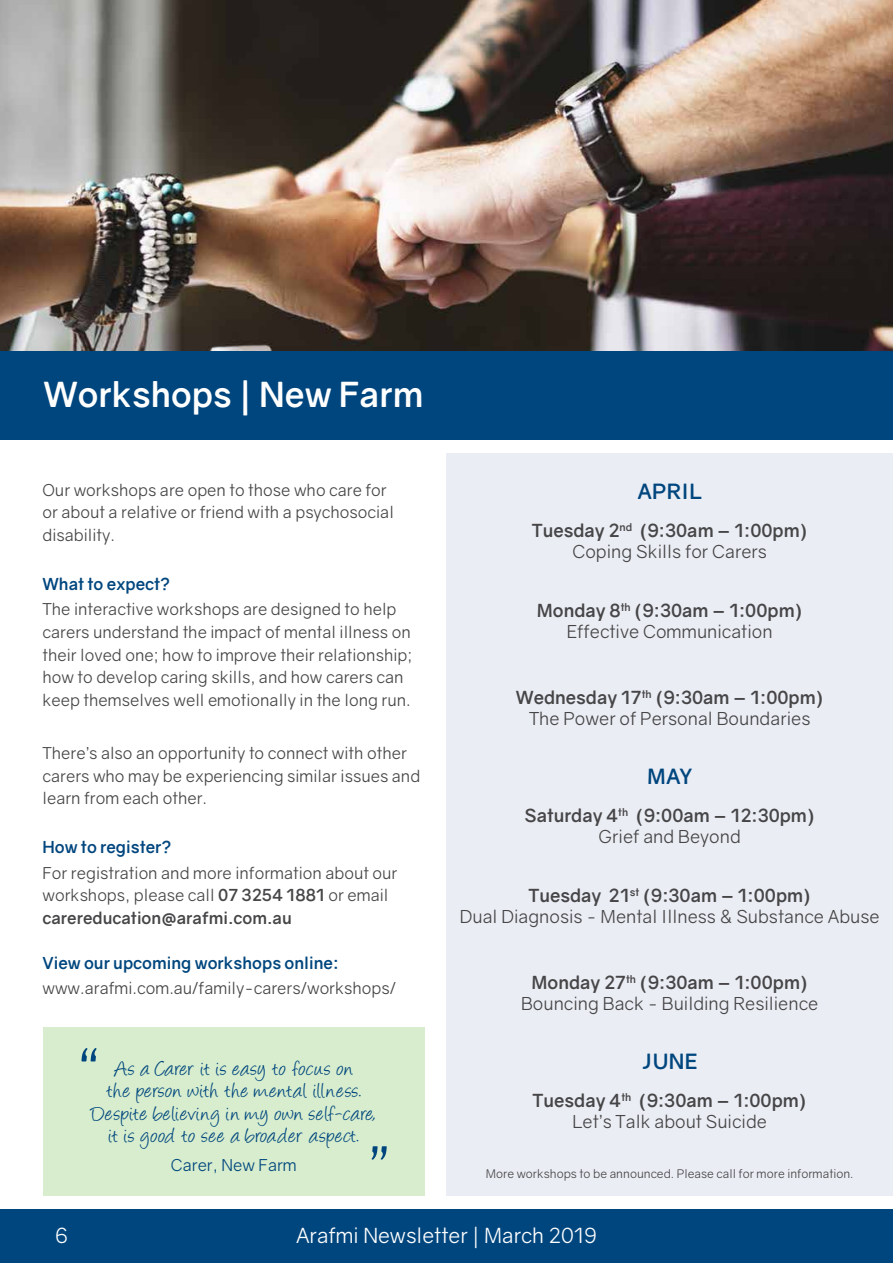
<style>
.page{position:relative;width:893px;height:1263px;background:#fff}
.page>*{position:absolute;margin:0;border:0;box-sizing:border-box;transform-origin:0 0}
.t1{font:italic 50.55px "Gravity";color:#00467e}
.t2{font:700 34.5px "Gravity";color:#fff}
.t3{font:24px/22.5px "Angelina";letter-spacing:.035em;color:#00467e;text-align:center}
.t4{font:21px "Gravity";color:#fff}
.t5{font:700 21px "Gravity";letter-spacing:.01em;color:#00467e}
.t6{font:18px/21px "Gravity";color:#464547;text-align:center}
.t7{font:700 18px/21px "Gravity";color:#464547;text-align:center}
.t8{font:16.5px/22.5px "Gravity";color:#464547}
.t9{font:700 16.5px "Gravity";color:#00467e}
.t10{font:16.5px "Gravity";color:#00467e}
.t11{font:12px "Gravity";color:#464547}
.s1{font-weight:700}
.s2{font-weight:400}
</style>
<div class="page">
<div style="left:0;top:1209px;width:893px;height:54px;background:#00467e"></div>
<div style="left:0;top:351px;width:893px;height:89px;background:#00467e"></div>
<img style="left:0;top:0;width:893px;height:351px">
<div style="left:446px;top:453px;width:447px;height:743px;background:#eaedf4"></div>
<div style="left:43px;top:1028px;width:382px;height:168px;background:#d7edcd"></div>
<h2 class="t2" style="left:44px;top:372px;width:381px">Workshops | New Farm</h2>
<p class="t8" style="left:42px;top:479px;width:353px">Our workshops are open to those who care for or about a relative or friend with a psychosocial disability.</p>
<p class="t9" style="left:42px;top:574px;width:129px">What to expect?</p>
<p class="t8" style="left:42px;top:598px;width:371px">The interactive workshops are designed to help carers understand the impact of mental illness on their loved one; how to improve their relationship; how to develop caring skills, and how carers can keep themselves well emotionally in the long run.</p>
<p class="t8" style="left:42px;top:742px;width:379px">There’s also an opportunity to connect with other carers who may be experiencing similar issues and learn from each other.</p>
<p class="t9" style="left:42px;top:837px;width:130px">How to register?</p>
<p class="t8" style="left:42px;top:862px;width:356px">For registration and more information about our workshops, please call <span class="s1">07 3254 1881</span> or email <span class="s1">carereducation@arafmi.com.au</span></p>
<p class="t9" style="left:42px;top:952px;width:298px">View our upcoming workshops online:</p>
<p class="t8" style="left:42px;top:977px;width:355px">www.arafmi.com.au/family-carers/workshops/</p>
<h1 class="t1" style="left:76px;top:1036px;width:24px">“</h1>
<h3 class="t3" style="left:91px;top:1059px;width:287px">As a Carer it is easy to focus on<br>the person with the mental illness.<br>Despite believing in my own self-care, it is good to see a broader aspect.</h3>
<p class="t10" style="left:171px;top:1155px;width:128px">Carer, New Farm</p>
<h1 class="t1" style="left:392px;top:1172px;width:24px;rotate:-180deg">“</h1>
<p class="t5" style="left:637px;top:479px;width:66px">APRIL</p>
<p class="t7" style="left:532px;top:520px;width:277px">Tuesday 2<sup>nd</sup> (9:30am – 1:00pm)<br><span class="s2">Coping Skills for Carers</span></p>
<p class="t7" style="left:537px;top:600px;width:267px">Monday 8<sup>th</sup> (9:30am – 1:00pm)<br><span class="s2">Effective Communication</span></p>
<p class="t6" style="left:516px;top:687px;width:309px"><span class="s1">Wednesday 17</span><sup>th</sup> <span class="s1">(9:30am – 1:00pm)<br></span>The Power of Personal Boundaries</p>
<p class="t5" style="left:647px;top:764px;width:47px">MAY</p>
<p class="t7" style="left:525px;top:805px;width:292px">Saturday 4<sup>th</sup> (9:00am – 12:30pm)<br><span class="s2">Grief and Beyond</span></p>
<p class="t6" style="left:460px;top:885px;width:421px"><span class="s1">Tuesday 21</span><sup>st</sup> <span class="s1">(9:30am – 1:00pm)<br></span>Dual Diagnosis - Mental Illness &amp; Substance Abuse</p>
<p class="t6" style="left:521px;top:972px;width:299px"><span class="s1">Monday 27</span><sup>th</sup> <span class="s1">(9:30am – 1:00pm)<br></span>Bouncing Back - Building Resilience</p>
<p class="t5" style="left:642px;top:1049px;width:57px">JUNE</p>
<p class="t7" style="left:533px;top:1090px;width:276px">Tuesday 4<sup>th</sup> (9:30am – 1:00pm)<br><span class="s2">Let’s Talk about Suicide</span></p>
<p class="t11" style="left:486px;top:1167px;width:369px">More workshops to be announced. Please call for more information.</p>
<p class="t4" style="left:55px;top:1222px;width:14px">6</p>
<p class="t4" style="left:296px;top:1222px;width:302px">Arafmi Newsletter | March 2019</p>
</div>
